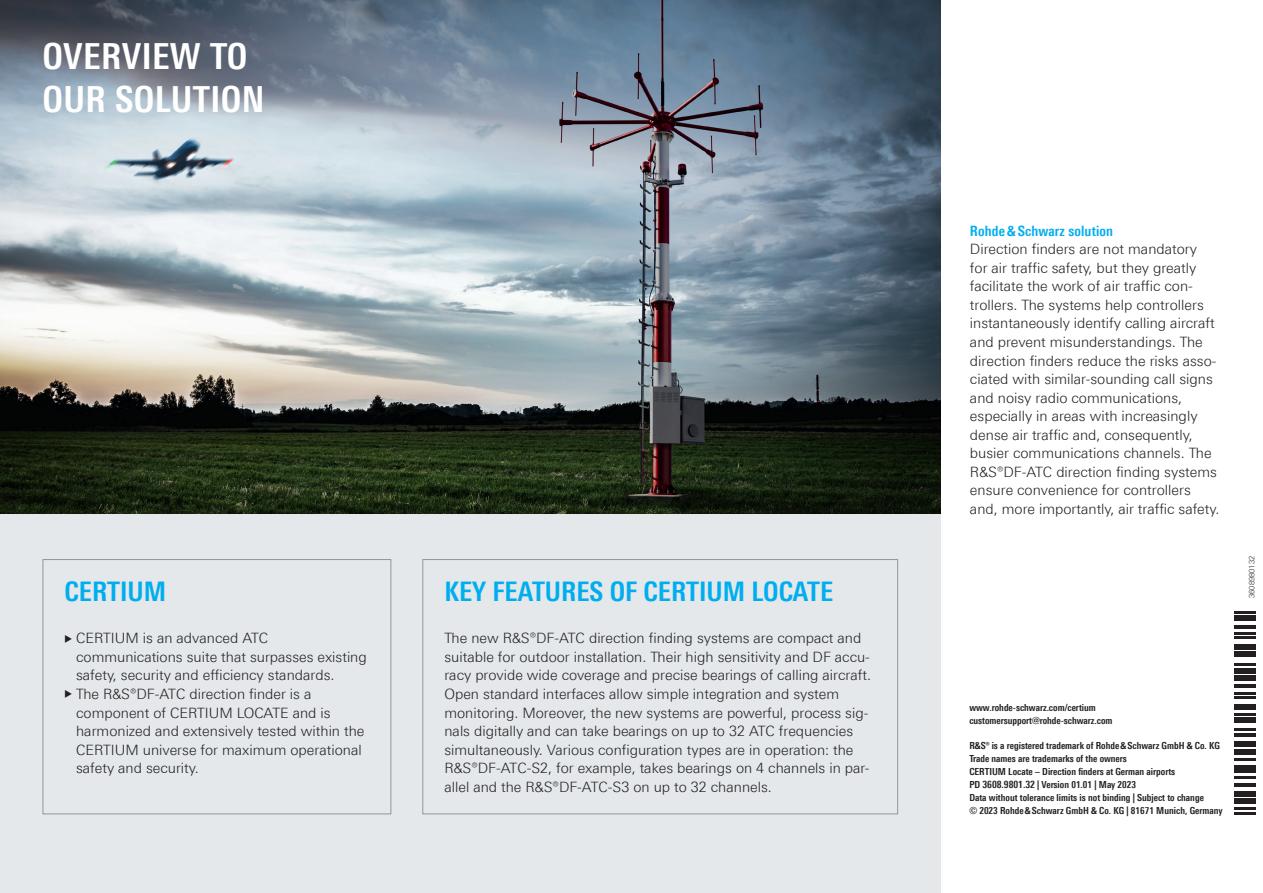
<style>
.page{position:relative;width:1263px;height:893px;background:#fff}
.page>*{position:absolute;margin:0;border:0;box-sizing:border-box;transform-origin:0 0}
.t1{font:700 condensed 36px/43.2px "Linotype Universfor RS";letter-spacing:.01em;color:#fff}
.t2{font:700 condensed 27px "Linotype Universfor RS";color:#00aeef}
.t3{font:300 14.25px/18.5px "Linotype Universfor RS";color:#231f20}
.t4{font:700 condensed 14.25px "Linotype Universfor RS";letter-spacing:.01em;color:#00aeef}
.t5{font:700 condensed 9.75px/12.9px "Linotype Universfor RS";color:#231f20}
.t6{font:300 7.5px "Linotype Universfor RS";color:#231f20}
.s1{font-size:9.75px}
.s2{font-size:10.2px}
</style>
<div class="page">
<div style="left:0;top:0;width:940px;height:893px;background:#e4e8eb"></div>
<img style="left:0;top:0;width:940px;height:514px">
<div style="left:43px;top:559px;width:348px;height:255px;border:1px solid #8b98a0"></div>
<div style="left:422px;top:559px;width:476px;height:255px;border:1px solid #8b98a0"></div>
<div style="left:1234px;top:717px;width:21px;height:6px;background:#231f20"></div>
<div style="left:1234px;top:798px;width:21px;height:6px;background:#231f20"></div>
<div style="left:1234px;top:749px;width:21px;height:6px;background:#231f20"></div>
<div style="left:1234px;top:704px;width:21px;height:6px;background:#231f20"></div>
<div style="left:1234px;top:675px;width:21px;height:6px;background:#231f20"></div>
<div style="left:1234px;top:668px;width:21px;height:6px;background:#231f20"></div>
<div style="left:1234px;top:644px;width:21px;height:6px;background:#231f20"></div>
<div style="left:1234px;top:791px;width:21px;height:6px;background:#231f20"></div>
<div style="left:1234px;top:741px;width:21px;height:6px;background:#231f20"></div>
<div style="left:1234px;top:651px;width:21px;height:6px;background:#231f20"></div>
<div style="left:1234px;top:615px;width:21px;height:6px;background:#231f20"></div>
<hr style="left:1234px;top:783px;width:21px;height:3px;background:#231f20">
<hr style="left:1234px;top:770px;width:21px;height:3px;background:#231f20">
<hr style="left:1234px;top:765px;width:21px;height:3px;background:#231f20">
<hr style="left:1234px;top:734px;width:21px;height:3px;background:#231f20">
<hr style="left:1234px;top:684px;width:21px;height:3px;background:#231f20">
<hr style="left:1234px;top:626px;width:21px;height:3px;background:#231f20">
<hr style="left:1234px;top:807px;width:21px;height:3px;background:#231f20">
<hr style="left:1234px;top:776px;width:21px;height:3px;background:#231f20">
<hr style="left:1234px;top:758px;width:21px;height:3px;background:#231f20">
<hr style="left:1234px;top:728px;width:21px;height:3px;background:#231f20">
<hr style="left:1234px;top:812px;width:21px;height:3px;background:#231f20">
<hr style="left:1234px;top:713px;width:21px;height:3px;background:#231f20">
<hr style="left:1234px;top:696px;width:21px;height:3px;background:#231f20">
<hr style="left:1234px;top:692px;width:21px;height:3px;background:#231f20">
<hr style="left:1234px;top:663px;width:21px;height:3px;background:#231f20">
<hr style="left:1234px;top:636px;width:21px;height:3px;background:#231f20">
<hr style="left:1234px;top:632px;width:21px;height:3px;background:#231f20">
<hr style="left:1234px;top:611px;width:21px;height:3px;background:#231f20">
<h1 class="t1" style="left:43px;top:34px;width:223px">OVERVIEW TO<br>OUR SOLUTION</h1>
<h2 class="t2" style="left:65px;top:575px;width:103px">CERTIUM</h2>
<p class="t3" style="left:65px;top:629px;width:205px"><span class="s1">▶</span> CERTIUM is an advanced ATC</p>
<p class="t3" style="left:76px;top:648px;width:292px">communications suite that surpasses existing</p>
<p class="t3" style="left:76px;top:666px;width:260px">safety, security and efficiency standards.</p>
<p class="t3" style="left:65px;top:685px;width:248px"><span class="s1">▶</span> The R&amp;S®DF-ATC direction finder is a</p>
<p class="t3" style="left:76px;top:703px;width:256px">component of CERTIUM LOCATE and is</p>
<p class="t3" style="left:76px;top:722px;width:290px">harmonized and extensively tested within the</p>
<p class="t3" style="left:76px;top:740px;width:287px">CERTIUM universe for maximum operational</p>
<p class="t3" style="left:76px;top:759px;width:124px">safety and security.</p>
<h2 class="t2" style="left:444px;top:575px;width:390px">KEY FEATURES OF CERTIUM LOCATE</h2>
<p class="t3" style="left:444px;top:629px;width:428px">The new R&amp;S®DF-ATC direction finding systems are compact and suitable for outdoor installation. Their high sensitivity and DF accu&shy;racy provide wide coverage and precise bearings of calling aircraft.<br>Open standard interfaces allow simple integration and system monitoring. Moreover, the new systems are powerful, process sig&shy;nals digitally and can take bearings on up to 32 ATC frequencies simultaneously. Various configuration types are in operation: the R&amp;S®DF-ATC-S2, for example, takes bearings on 4 channels in par&shy;allel and the R&amp;S®DF-ATC-S3 on up to 32 channels.</p>
<p class="t4" style="left:970px;top:222px;width:145px">Rohde&amp;Schwarz solution</p>
<p class="t3" style="left:970px;top:240px;width:251px">Direction finders are not mandatory<br>for air traffic safety, but they greatly facilitate the work of air traffic con&shy;trollers. The systems help controllers instantaneously identify calling aircraft and prevent misunderstandings. The direction finders reduce the risks asso&shy;ciated with similar-sounding call signs and noisy radio communications, especially in areas with increasingly dense air traffic and, consequently, busier communications channels. The R&amp;S®DF-ATC direction finding systems ensure convenience for controllers and, more importantly, air traffic safety.</p>
<p class="t6" style="left:1247px;top:598px;width:43px;rotate:-90deg">3608980132</p>
<p class="t5" style="left:969px;top:701px;width:145px">www.rohde-schwarz.com/certium customersupport@rohde-schwarz.com</p>
<p class="t5" style="left:969px;top:739px;width:255px">R&amp;S® is a registered trademark of Rohde&amp;Schwarz GmbH &amp; Co. KG Trade names are trademarks of the owners<br>CERTIUM Locate – Direction finders at German airports<br>PD <span class="s2">3608.9801.32</span> | Version 01.01 | May 2023<br>Data without tolerance limits is not binding | Subject to change<br>© 2023 Rohde&amp;Schwarz GmbH &amp; Co. KG | 81671 Munich, Germany</p>
</div>
